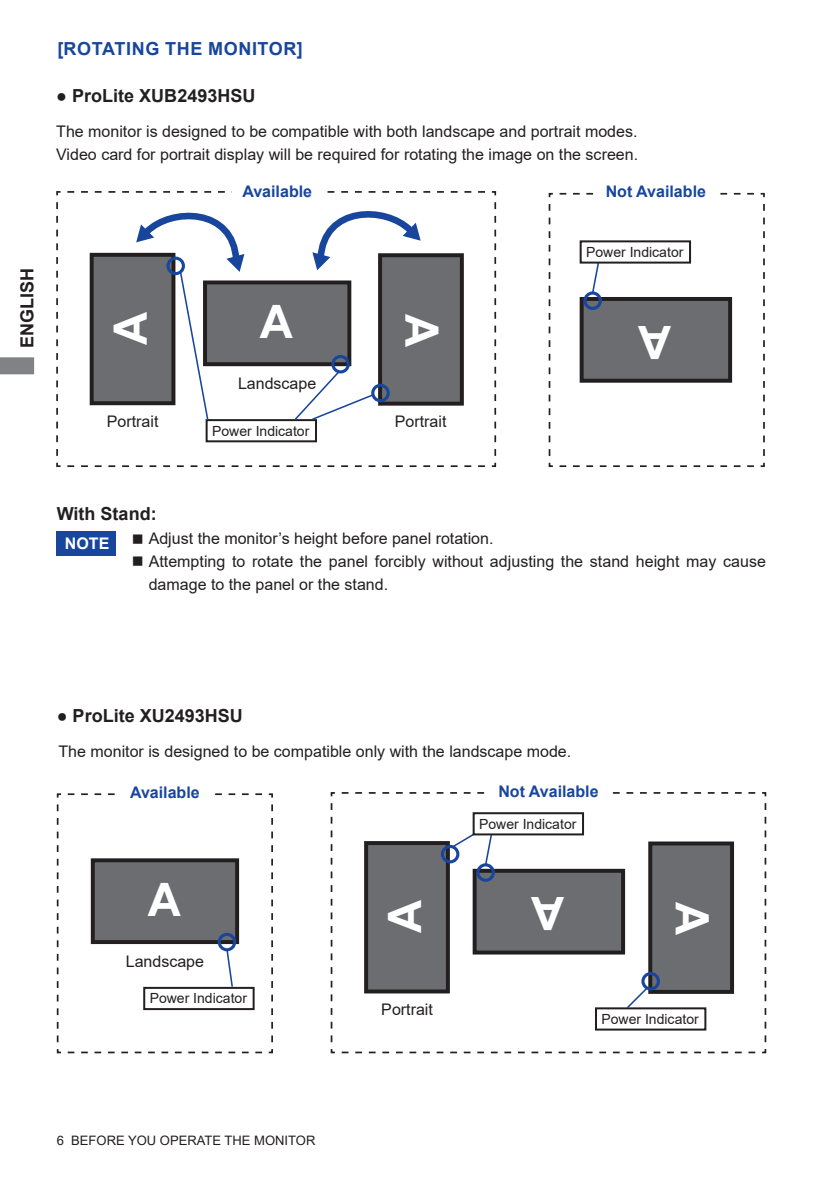
<style>
.page{position:relative;width:840px;height:1191px;background:#fff}
.page>*{position:absolute;margin:0;border:0;box-sizing:border-box;transform-origin:0 0}
.t1{font:700 46px "Arial";color:#fff}
.t2{font:700 18px "Arial";color:#231f20}
.t3{font:700 18px "Arial";letter-spacing:.035em;color:#18469d}
.t4{font:16px/22.6px "Arial";color:#231f20}
.t5{font:700 16px "Arial";color:#18469d}
.t6{font:700 16px "Arial";color:#fff}
.t7{font:14px "Arial";color:#231f20}
.t8{font:13px "Arial";color:#231f20}
.s1{font-weight:400}
</style>
<div class="page">
<svg style="left:0;top:357px;width:34px;height:17px"></svg>
<svg style="left:56px;top:793px;width:217px;height:261px"></svg>
<div style="left:93px;top:860px;width:144px;height:82px;background:#6c6d70"></div>
<div style="left:91px;top:858px;width:148px;height:86px;border:4px solid #231f20"></div>
<div style="left:217px;top:932px;width:19px;height:19px;border:3px solid #18469d;border-radius:50%"></div>
<svg style="left:330px;top:792px;width:436px;height:262px"></svg>
<div style="left:474px;top:870px;width:148px;height:82px;background:#6c6d70"></div>
<div style="left:472px;top:868px;width:152px;height:86px;border:4px solid #231f20"></div>
<div style="left:366px;top:843px;width:81px;height:148px;background:#6c6d70"></div>
<div style="left:364px;top:841px;width:85px;height:152px;border:4px solid #231f20"></div>
<div style="left:650px;top:843px;width:81px;height:149px;background:#6c6d70"></div>
<div style="left:648px;top:841px;width:85px;height:153px;border:4px solid #231f20"></div>
<div style="left:440px;top:845px;width:19px;height:18px;border:3px solid #18469d;border-radius:50%"></div>
<div style="left:476px;top:863px;width:18px;height:18px;border:3px solid #18469d;border-radius:50%"></div>
<div style="left:641px;top:972px;width:18px;height:18px;border:3px solid #18469d;border-radius:50%"></div>
<div style="left:120px;top:784px;width:90px;height:24px;background:#fff"></div>
<svg style="left:225px;top:948px;width:9px;height:39px"></svg>
<div style="left:143px;top:987px;width:111px;height:23px;border:2px solid #231f20"></div>
<svg style="left:450px;top:832px;width:25px;height:17px"></svg>
<svg style="left:483px;top:835px;width:10px;height:31px"></svg>
<div style="left:472px;top:812px;width:111px;height:23px;border:2px solid #231f20"></div>
<div style="left:594px;top:1007px;width:112px;height:23px;border:2px solid #231f20"></div>
<svg style="left:625px;top:986px;width:23px;height:23px"></svg>
<div style="left:487px;top:783px;width:121px;height:25px;background:#fff"></div>
<div style="left:57px;top:531px;width:59px;height:24px;background:#18469d"></div>
<svg style="left:548px;top:192px;width:217px;height:275px"></svg>
<svg style="left:56px;top:191px;width:440px;height:276px"></svg>
<div style="left:92px;top:255px;width:81px;height:148px;background:#6c6d70"></div>
<div style="left:90px;top:253px;width:85px;height:152px;border:4px solid #231f20"></div>
<div style="left:380px;top:255px;width:81px;height:149px;background:#6c6d70"></div>
<div style="left:378px;top:253px;width:85px;height:152px;border:4px solid #231f20"></div>
<div style="left:371px;top:384px;width:18px;height:18px;border:3px solid #18469d;border-radius:50%"></div>
<div style="left:232px;top:183px;width:90px;height:24px;background:#fff"></div>
<div style="left:205px;top:419px;width:112px;height:23px;border:2px solid #231f20"></div>
<div style="left:595px;top:183px;width:121px;height:25px;background:#fff"></div>
<div style="left:205px;top:282px;width:144px;height:82px;background:#6c6d70"></div>
<div style="left:203px;top:280px;width:148px;height:86px;border:4px solid #231f20"></div>
<div style="left:331px;top:355px;width:18px;height:18px;border:3px solid #18469d;border-radius:50%"></div>
<svg style="left:293px;top:370px;width:82px;height:51px"></svg>
<div style="left:581px;top:299px;width:148px;height:82px;background:#6c6d70"></div>
<div style="left:579px;top:297px;width:152px;height:86px;border:4px solid #231f20"></div>
<div style="left:583px;top:291px;width:18px;height:19px;border:3px solid #18469d;border-radius:50%"></div>
<svg style="left:590px;top:263px;width:9px;height:32px"></svg>
<div style="left:579px;top:240px;width:111px;height:23px;border:2px solid #231f20"></div>
<svg style="left:136px;top:211px;width:108px;height:210px"></svg>
<p class="t2" style="left:14px;top:348px;width:82px;rotate:-90deg">ENGLISH</p>
<p class="t3" style="left:57px;top:36px;width:247px">[ROTATING THE MONITOR]</p>
<p class="t2" style="left:56px;top:83px;width:200px"><span class="s1">●</span> ProLite XUB2493HSU</p>
<p class="t4" style="left:56px;top:120px;width:583px">The monitor is designed to be compatible with both landscape and portrait modes.<br>Video card for portrait display will be required for rotating the image on the screen.</p>
<p class="t5" style="left:242px;top:180px;width:71px">Available</p>
<p class="t5" style="left:605px;top:180px;width:102px">Not Available</p>
<h1 class="t1" style="left:98px;top:345px;width:35px;rotate:-90deg">A</h1>
<h1 class="t1" style="left:454px;top:314px;width:35px;rotate:90deg">A</h1>
<p class="t4" style="left:238px;top:372px;width:80px">Landscape</p>
<p class="t4" style="left:394px;top:410px;width:53px">Portrait</p>
<p class="t4" style="left:107px;top:410px;width:53px">Portrait</p>
<p class="t7" style="left:212px;top:421px;width:99px">Power Indicator</p>
<p class="t7" style="left:585px;top:242px;width:99px">Power Indicator</p>
<h1 class="t1" style="left:670px;top:374px;width:35px;rotate:-180deg">A</h1>
<p class="t2" style="left:57px;top:501px;width:101px">With Stand:</p>
<p class="t6" style="left:65px;top:532px;width:46px">NOTE</p>
<p class="t4" style="left:132px;top:527px;width:363px">■ Adjust the monitor’s height before panel rotation.</p>
<p class="t4" style="left:149px;top:550px;width:618px;text-indent:-17px">■ Attempting to rotate the panel forcibly without adjusting the stand height may cause damage to the panel or the stand.</p>
<p class="t2" style="left:57px;top:703px;width:187px"><span class="s1">●</span> ProLite XU2493HSU</p>
<p class="t4" style="left:58px;top:739px;width:514px">The monitor is designed to be compatible only with the landscape mode.</p>
<p class="t5" style="left:130px;top:780px;width:71px">Available</p>
<p class="t4" style="left:126px;top:949px;width:80px">Landscape</p>
<p class="t7" style="left:150px;top:988px;width:99px">Power Indicator</p>
<p class="t8" style="left:57px;top:1131px;width:260px">6 BEFORE YOU OPERATE THE MONITOR</p>
<p class="t5" style="left:498px;top:780px;width:102px">Not Available</p>
<p class="t7" style="left:479px;top:814px;width:99px">Power Indicator</p>
<h1 class="t1" style="left:563px;top:946px;width:35px;rotate:-180deg">A</h1>
<h1 class="t1" style="left:372px;top:933px;width:35px;rotate:-90deg">A</h1>
<h1 class="t1" style="left:724px;top:902px;width:35px;rotate:90deg">A</h1>
<p class="t4" style="left:381px;top:998px;width:53px">Portrait</p>
<p class="t7" style="left:601px;top:1009px;width:99px">Power Indicator</p>
</div>
